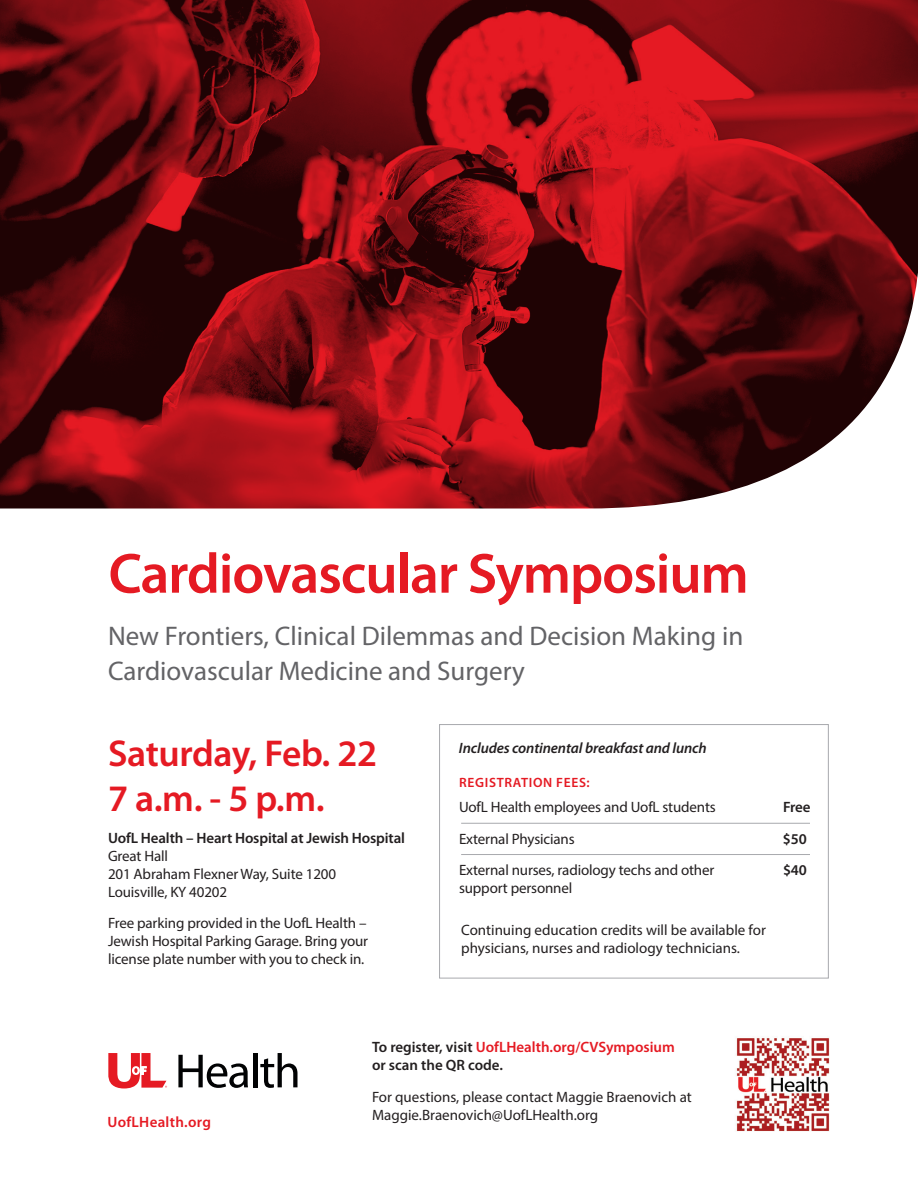
<style>
.page{position:relative;width:918px;height:1188px;background:#fff}
.page>*{position:absolute;margin:0;border:0;box-sizing:border-box;transform-origin:0 0}
.t1{font:600 57px "Myriad Pro";letter-spacing:-.02em;color:#e51a23}
.t2{font:600 37.5px/45px "Myriad Pro";letter-spacing:-.01em;color:#e51a23}
.t3{font:27px/34.5px "Myriad Pro";color:#636366}
.t4{font:15px/18px "Myriad Pro";letter-spacing:-.01em;color:#231f20}
.t5{font:600 15px/18px "Myriad Pro";letter-spacing:-.01em;color:#231f20}
.t6{font:italic 600 15px "Myriad Pro";letter-spacing:-.01em;color:#231f20}
.t7{font:600 15px "Myriad Pro";letter-spacing:.02em;color:#e51a23}
.t8{font:600 13.5px "Myriad Pro";letter-spacing:.05em;color:#e51a23}
.s1{color:#e51a23}
</style>
<div class="page">
<div style="left:439px;top:724px;width:390px;height:254px;border:1px solid #a8a9ad"></div>
<svg style="left:108px;top:1053px;width:59px;height:36px"></svg>
<svg style="left:178px;top:1055px;width:70px;height:33px"></svg>
<hr style="left:253px;top:1053px;width:4px;height:34px;background:#010203">
<svg style="left:260px;top:1053px;width:38px;height:35px"></svg>
<hr style="left:461px;top:823px;width:349px;height:1px;background:#a8a9ad">
<hr style="left:461px;top:854px;width:349px;height:1px;background:#a8a9ad">
<img style="left:0;top:0;width:918px;height:86px">
<svg style="left:0;top:86px;width:918px;height:423px;background:#79161b"></svg>
<img style="left:736px;top:1038px;width:94px;height:94px">
<h1 class="t1" style="left:109px;top:537px;width:642px">Cardiovascular Symposium</h1>
<h3 class="t3" style="left:108px;top:618px;width:637px">New Frontiers, Clinical Dilemmas and Decision Making in<br>Cardiovascular Medicine and Surgery</h3>
<h2 class="t2" style="left:108px;top:730px;width:271px">Saturday, Feb. 22<br>7 a.m. - 5 p.m.</h2>
<p class="t5" style="left:108px;top:828px;width:299px">UofL Health – Heart Hospital at Jewish Hospital</p>
<p class="t4" style="left:108px;top:846px;width:230px">Great Hall<br>201 Abraham Flexner Way, Suite 1200<br>Louisville, KY 40202</p>
<p class="t4" style="left:108px;top:914px;width:262px;text-align:justify">Free parking provided in the UofL Health – Jewish Hospital Parking Garage. Bring your license plate number with you to check in.</p>
<p class="t6" style="left:459px;top:739px;width:249px">Includes continental breakfast and lunch</p>
<p class="t8" style="left:459px;top:774px;width:132px">REGISTRATION FEES:</p>
<p class="t4" style="left:459px;top:798px;width:258px">UofL Health employees and UofL students</p>
<p class="t5" style="left:783px;top:798px;width:29px">Free</p>
<p class="t4" style="left:459px;top:829px;width:117px">External Physicians</p>
<p class="t5" style="left:783px;top:829px;width:25px">$50</p>
<p class="t4" style="left:459px;top:861px;width:257px">External nurses, radiology techs and other</p>
<p class="t5" style="left:783px;top:861px;width:25px">$40</p>
<p class="t4" style="left:459px;top:879px;width:115px">support personnel</p>
<p class="t4" style="left:461px;top:920px;width:306px">Continuing education credits will be available for physicians, nurses and radiology technicians.</p>
<p class="t7" style="left:107px;top:1112px;width:105px">UofLHealth.org</p>
<p class="t5" style="left:372px;top:1038px;width:304px">To register, visit <span class="s1">UofLHealth.org/CVSymposium </span>or scan the QR code.</p>
<p class="t4" style="left:372px;top:1088px;width:321px">For questions, please contact Maggie Braenovich at<br>Maggie.Braenovich@UofLHealth.org</p>
</div>
